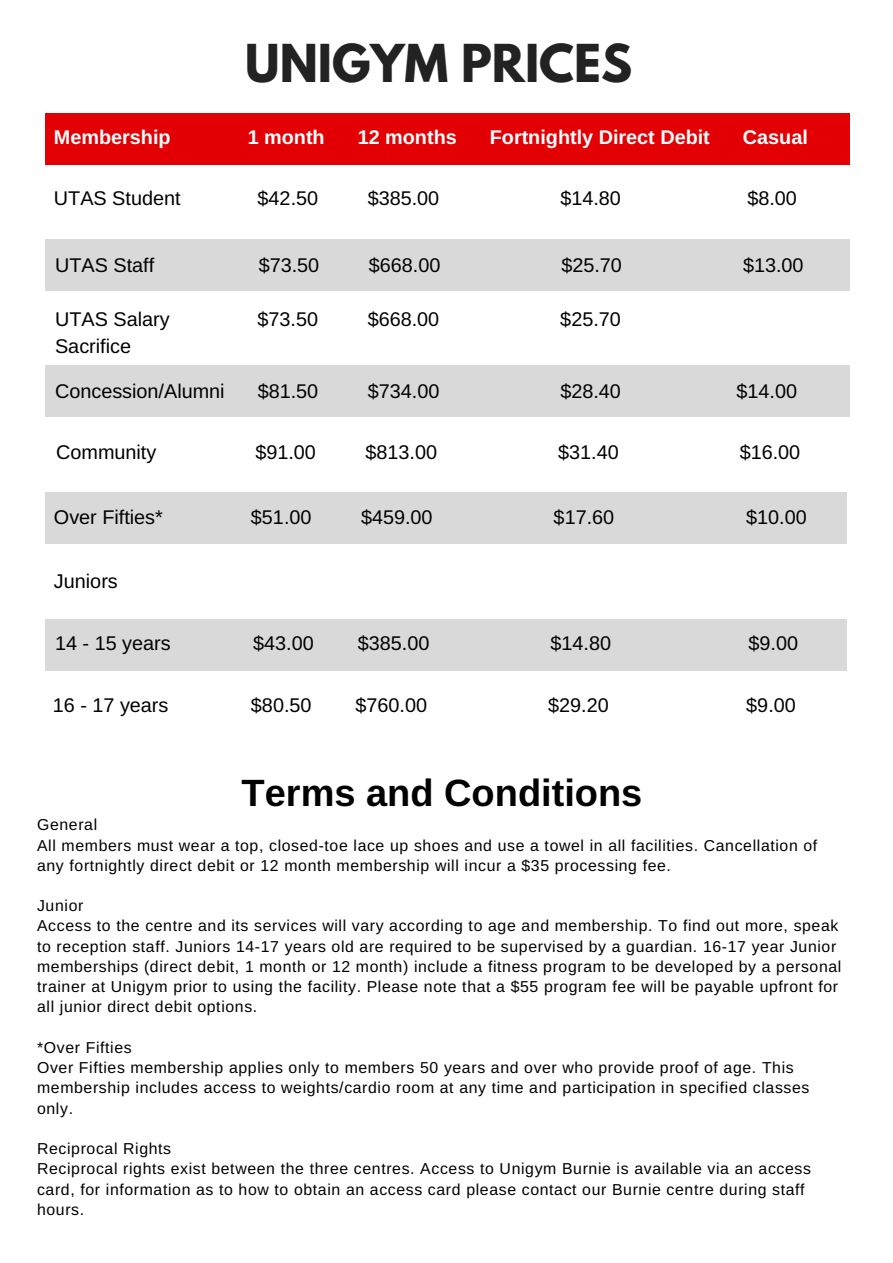
<style>
.page{position:relative;width:893px;height:1263px;background:#fff}
.page>*{position:absolute;margin:0;border:0;box-sizing:border-box;transform-origin:0 0}
.t1{font:700 46.35px "League Spartan";color:#222}
.t2{font:700 37.95px "Arimo";color:#010101}
.t3{font:19.8px "Arimo";color:#000}
.t4{font:19.8px "Arimo";color:#010101}
.t5{font:700 19.8px "Arimo";color:#fff}
.t6{font:15.9px/20.2px "Arimo";letter-spacing:.04em;color:#000}
</style>
<div class="page">
<div style="left:45px;top:114px;width:804px;height:51px;background:#e20005"></div>
<div style="left:45px;top:239px;width:804px;height:52px;background:#d9d9d9"></div>
<div style="left:45px;top:365px;width:804px;height:52px;background:#d9d9d9"></div>
<div style="left:45px;top:492px;width:801px;height:52px;background:#d9d9d9"></div>
<div style="left:45px;top:619px;width:801px;height:52px;background:#d9d9d9"></div>
<h1 class="t1" style="left:245px;top:40px;width:388px">UNIGYM PRICES</h1>
<p class="t5" style="left:54px;top:126px;width:118px">Membership</p>
<p class="t5" style="left:248px;top:126px;width:78px">1 month</p>
<p class="t5" style="left:358px;top:126px;width:101px">12 months</p>
<p class="t5" style="left:490px;top:126px;width:221px">Fortnightly Direct Debit</p>
<p class="t5" style="left:742px;top:126px;width:66px">Casual</p>
<p class="t3" style="left:54px;top:187px;width:128px">UTAS Student</p>
<p class="t3" style="left:257px;top:187px;width:62px">$42.50</p>
<p class="t3" style="left:368px;top:187px;width:73px">$385.00</p>
<p class="t3" style="left:560px;top:187px;width:62px">$14.80</p>
<p class="t3" style="left:747px;top:187px;width:51px">$8.00</p>
<p class="t4" style="left:55px;top:254px;width:101px">UTAS Staff</p>
<p class="t4" style="left:259px;top:254px;width:62px">$73.50</p>
<p class="t4" style="left:369px;top:254px;width:73px">$668.00</p>
<p class="t4" style="left:561px;top:254px;width:62px">$25.70</p>
<p class="t4" style="left:743px;top:254px;width:62px">$13.00</p>
<p class="t3" style="left:55px;top:308px;width:116px">UTAS Salary</p>
<p class="t3" style="left:257px;top:308px;width:62px">$73.50</p>
<p class="t3" style="left:367px;top:308px;width:73px">$668.00</p>
<p class="t3" style="left:560px;top:308px;width:62px">$25.70</p>
<p class="t3" style="left:55px;top:335px;width:77px">Sacrifice</p>
<p class="t4" style="left:55px;top:380px;width:171px">Concession/Alumni</p>
<p class="t4" style="left:258px;top:380px;width:62px">$81.50</p>
<p class="t4" style="left:368px;top:380px;width:73px">$734.00</p>
<p class="t4" style="left:560px;top:380px;width:62px">$28.40</p>
<p class="t4" style="left:736px;top:380px;width:62px">$14.00</p>
<p class="t3" style="left:56px;top:441px;width:102px">Community</p>
<p class="t3" style="left:255px;top:441px;width:62px">$91.00</p>
<p class="t3" style="left:365px;top:441px;width:73px">$813.00</p>
<p class="t3" style="left:558px;top:441px;width:62px">$31.40</p>
<p class="t3" style="left:739px;top:441px;width:62px">$16.00</p>
<p class="t3" style="left:54px;top:506px;width:110px">Over Fifties*</p>
<p class="t3" style="left:251px;top:506px;width:62px">$51.00</p>
<p class="t3" style="left:361px;top:506px;width:73px">$459.00</p>
<p class="t3" style="left:553px;top:506px;width:62px">$17.60</p>
<p class="t3" style="left:746px;top:506px;width:62px">$10.00</p>
<p class="t3" style="left:54px;top:570px;width:65px">Juniors</p>
<p class="t3" style="left:55px;top:632px;width:117px">14 - 15 years</p>
<p class="t3" style="left:253px;top:632px;width:62px">$43.00</p>
<p class="t3" style="left:358px;top:632px;width:73px">$385.00</p>
<p class="t3" style="left:550px;top:632px;width:62px">$14.80</p>
<p class="t3" style="left:748px;top:632px;width:51px">$9.00</p>
<p class="t3" style="left:53px;top:694px;width:117px">16 - 17 years</p>
<p class="t3" style="left:251px;top:694px;width:62px">$80.50</p>
<p class="t3" style="left:355px;top:694px;width:73px">$760.00</p>
<p class="t3" style="left:548px;top:694px;width:62px">$29.20</p>
<p class="t3" style="left:746px;top:694px;width:51px">$9.00</p>
<h2 class="t2" style="left:241px;top:771px;width:402px">Terms and Conditions</h2>
<p class="t6" style="left:37px;top:815px;width:781px">General<br>All members must wear a top, closed-toe lace up shoes and use a towel in all facilities. Cancellation of any fortnightly direct debit or 12 month membership will incur a $35 processing fee.</p>
<p class="t6" style="left:37px;top:895px;width:805px">Junior<br>Access to the centre and its services will vary according to age and membership. To find out more, speak to reception staff. Juniors 14-17 years old are required to be supervised by a guardian. 16-17 year Junior memberships (direct debit, 1 month or 12 month) include a fitness program to be developed by a personal trainer at Unigym prior to using the facility. Please note that a $55 program fee will be payable upfront for all junior direct debit options.</p>
<p class="t6" style="left:37px;top:1037px;width:773px">*Over Fifties<br>Over Fifties membership applies only to members 50 years and over who provide proof of age. This membership includes access to weights/cardio room at any time and participation in specified classes only.</p>
<p class="t6" style="left:37px;top:1138px;width:775px">Reciprocal Rights<br>Reciprocal rights exist between the three centres. Access to Unigym Burnie is available via an access card, for information as to how to obtain an access card please contact our Burnie centre during staff hours.</p>
</div>
